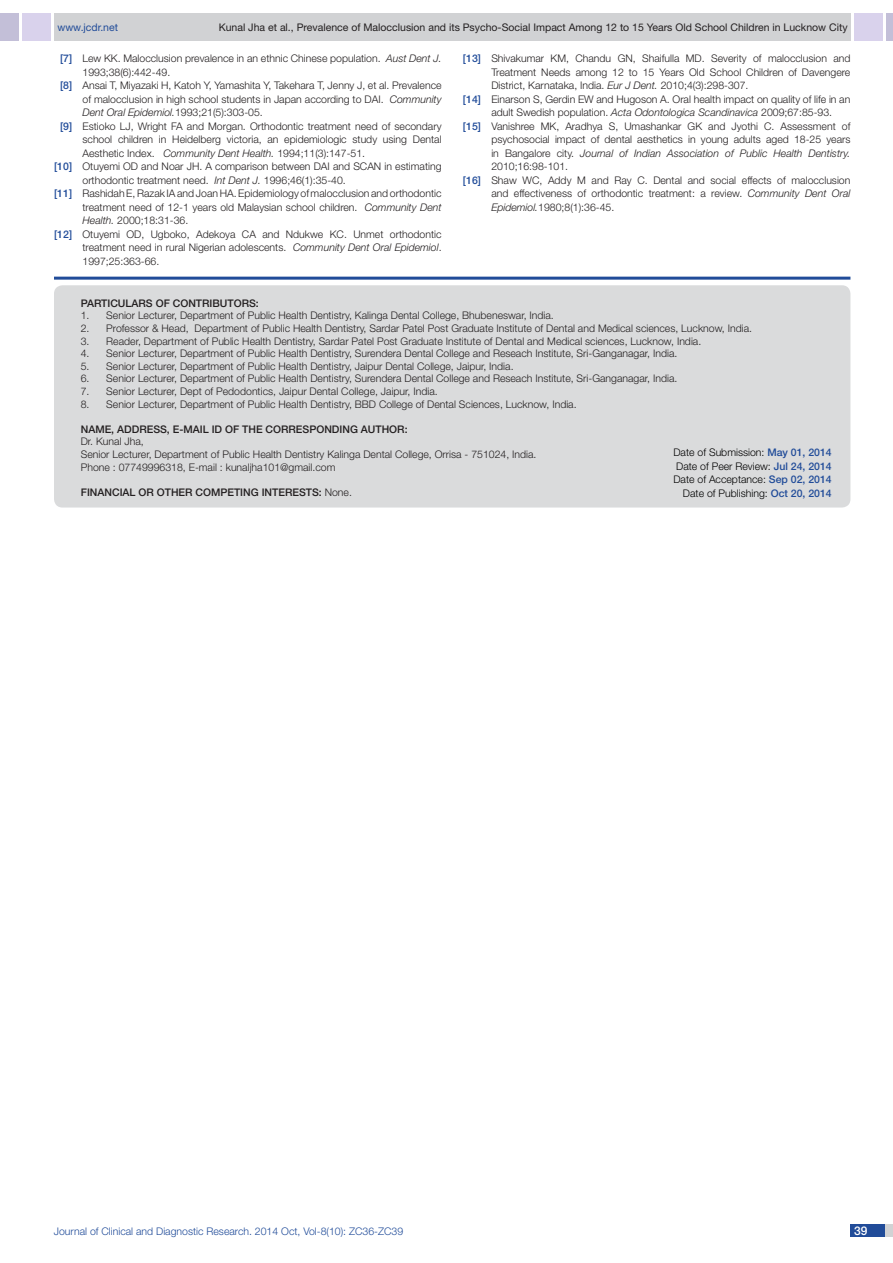
<style>
.page{position:relative;width:893px;height:1263px;background:#fff}
.page>*{position:absolute;margin:0;border:0;box-sizing:border-box;transform-origin:0 0}
.t1{font:500 12px "Helvetica Neue";color:#fff}
.con_particulars{font:300 10.5px "Helvetica Neue";color:#231f20}
.con_particulars-2{font:500 10.5px "Helvetica Neue";color:#231f20}
.t2{font:10.5px "Helvetica Neue";color:#231f20}
.t3{font:300 10.5px "Helvetica Neue";color:#000}
.t4{font:italic 300 10.5px "Helvetica Neue";color:#231f20}
.t5{font:300 10.5px "Helvetica Neue";color:#214c99}
.t6{font:10.5px "Helvetica Neue";color:#214c99}
.s1{font-weight:500;color:#214c99}
.s2{font-style:italic}
.s3{font-style:normal}
.s4{font-weight:300}
</style>
<div class="page">
<div style="left:54px;top:13px;width:796px;height:28px;background:#d1d2d4"></div>
<div style="left:0;top:13px;width:19px;height:28px;background:#c3bfd8"></div>
<div style="left:22px;top:13px;width:29px;height:28px;background:#d9d2ec"></div>
<div style="left:886px;top:13px;width:7px;height:28px;background:#c3bfd8"></div>
<div style="left:854px;top:13px;width:29px;height:28px;background:#d9d2ec"></div>
<div style="left:850px;top:1224px;width:43px;height:13px;background:#d1d2d4"></div>
<div style="left:850px;top:1224px;width:35px;height:13px;background:#214c99"></div>
<hr style="left:54px;top:277px;width:796px;height:3px;background:#214c99">
<div style="left:54px;top:285px;width:796px;height:222px;background:#dadbdc;border-radius:9px"></div>
<p class="t6" style="left:57px;top:21px;width:62px">www.jcdr.net</p>
<p class="t2" style="left:219px;top:21px;width:630px">Kunal Jha et al., Prevalence of Malocclusion and its Psycho-Social Impact Among 12 to 15 Years Old School Children in Lucknow City</p>
<p class="con_particulars" style="left:60px;top:52px;width:383px"><span class="s1">[7]</span> Lew KK. Malocclusion prevalence in an ethnic Chinese population. <span class="s2">Aust Dent J.</span></p>
<p class="con_particulars" style="left:82px;top:66px;width:89px">1993;38(6):442-49.</p>
<p class="con_particulars" style="left:60px;top:79px;width:383px"><span class="s1">[8]</span> Ansai T, Miyazaki H, Katoh Y, Yamashita Y, Takehara T, Jenny J, et al. Prevalence</p>
<p class="con_particulars" style="left:82px;top:93px;width:361px">of malocclusion in high school students in Japan according to DAI. <span class="s2">Community</span></p>
<p class="t4" style="left:82px;top:106px;width:182px">Dent Oral Epidemiol.<span class="s3">1993;21(5):303-05.</span></p>
<p class="con_particulars" style="left:60px;top:120px;width:383px"><span class="s1">[9]</span> Estioko LJ, Wright FA and Morgan. Orthodontic treatment need of secondary</p>
<p class="con_particulars" style="left:82px;top:133px;width:361px">school children in Heidelberg victoria, an epidemiologic study using Dental</p>
<p class="con_particulars" style="left:82px;top:147px;width:284px">Aesthetic Index. <span class="s2">Community Dent Health.</span> 1994;11(3):147-51.</p>
<p class="con_particulars" style="left:54px;top:160px;width:389px"><span class="s1">[10]</span> Otuyemi OD and Noar JH. A comparison between DAI and SCAN in estimating</p>
<p class="con_particulars" style="left:82px;top:174px;width:265px">orthodontic treatment need. <span class="s2">Int Dent J.</span> 1996;46(1):35-40.</p>
<p class="con_particulars" style="left:54px;top:187px;width:389px"><span class="s1">[11]</span> Rashidah E, Razak IA and Joan HA. Epidemiology of malocclusion and orthodontic</p>
<p class="con_particulars" style="left:82px;top:201px;width:361px">treatment need of 12-1 years old Malaysian school children. <span class="s2">Community Dent</span></p>
<p class="con_particulars" style="left:82px;top:214px;width:107px"><span class="s2">Health.</span> 2000;18:31-36.</p>
<p class="con_particulars" style="left:54px;top:228px;width:389px"><span class="s1">[12]</span> Otuyemi OD, Ugboko, Adekoya CA and Ndukwe KC. Unmet orthodontic</p>
<p class="con_particulars" style="left:82px;top:241px;width:361px">treatment need in rural Nigerian adolescents. <span class="s2">Community Dent Oral Epidemiol</span>.</p>
<p class="con_particulars" style="left:82px;top:255px;width:78px">1997;25:363-66.</p>
<p class="con_particulars" style="left:463px;top:52px;width:389px"><span class="s1">[13]</span> Shivakumar KM, Chandu GN, Shaifulla MD. Severity of malocclusion and</p>
<p class="con_particulars" style="left:491px;top:66px;width:361px">Treatment Needs among 12 to 15 Years Old School Children of Davengere</p>
<p class="con_particulars" style="left:491px;top:79px;width:259px">District, Karnataka, India. <span class="s2">Eur J Dent.</span> 2010;4(3):298-307.</p>
<p class="con_particulars" style="left:463px;top:93px;width:389px"><span class="s1">[14]</span> Einarson S, Gerdin EW and Hugoson A. Oral health impact on quality of life in an</p>
<p class="con_particulars" style="left:491px;top:106px;width:342px">adult Swedish population. <span class="s2">Acta Odontologica Scandinavica</span> 2009;67:85-93.</p>
<p class="con_particulars" style="left:463px;top:120px;width:389px"><span class="s1">[15]</span> Vanishree MK, Aradhya S, Umashankar GK and Jyothi C. Assessment of</p>
<p class="con_particulars" style="left:491px;top:133px;width:361px">psychosocial impact of dental aesthetics in young adults aged 18-25 years</p>
<p class="t4" style="left:491px;top:147px;width:361px"><span class="s3">in Bangalore city.</span> Journal of Indian Association of Public Health Dentistry.</p>
<p class="con_particulars" style="left:491px;top:160px;width:78px">2010;16:98-101.</p>
<p class="con_particulars" style="left:463px;top:174px;width:389px"><span class="s1">[16]</span> Shaw WC, Addy M and Ray C. Dental and social effects of malocclusion</p>
<p class="con_particulars" style="left:491px;top:187px;width:361px">and effectiveness of orthodontic treatment: a review. <span class="s2">Community Dent Oral</span></p>
<p class="con_particulars" style="left:491px;top:201px;width:124px"><span class="s2">Epidemiol.</span>1980;8(1):36-45.</p>
<p class="con_particulars-2" style="left:81px;top:297px;width:28px">PARTICULA</p>
<p class="con_particulars-2" style="left:139px;top:297px;width:43px">RS OF CONT</p>
<p class="con_particulars-2" style="left:202px;top:297px;width:15px">RIBUTO</p>
<p class="con_particulars-2" style="left:242px;top:297px;width:19px">RS:</p>
<p class="con_particulars" style="left:81px;top:309px;width:475px">1. Senior Lecturer, Department of Public Health Dentistry, Kalinga Dental College, Bhubeneswar, India.</p>
<p class="con_particulars" style="left:81px;top:322px;width:673px">2. Professor &amp; Head, Department of Public Health Dentistry, Sardar Patel Post Graduate Institute of Dental and Medical sciences, Lucknow, India.</p>
<p class="con_particulars" style="left:81px;top:334px;width:622px">3. Reader, Department of Public Health Dentistry, Sardar Patel Post Graduate Institute of Dental and Medical sciences, Lucknow, India.</p>
<p class="con_particulars" style="left:81px;top:347px;width:598px">4. Senior Lecturer, Department of Public Health Dentistry, Surendera Dental College and Reseach Institute, Sri-Ganganagar, India.</p>
<p class="con_particulars" style="left:81px;top:360px;width:434px">5. Senior Lecturer, Department of Public Health Dentistry, Jaipur Dental College, Jaipur, India.</p>
<p class="con_particulars" style="left:81px;top:372px;width:598px">6. Senior Lecturer, Department of Public Health Dentistry, Surendera Dental College and Reseach Institute, Sri-Ganganagar, India.</p>
<p class="con_particulars" style="left:81px;top:385px;width:358px">7. Senior Lecturer, Dept of Pedodontics, Jaipur Dental College, Jaipur, India.</p>
<p class="con_particulars" style="left:81px;top:397px;width:497px">8. Senior Lecturer, Department of Public Health Dentistry, BBD College of Dental Sciences, Lucknow, India.</p>
<p class="con_particulars-2" style="left:81px;top:423px;width:9px">NAM</p>
<p class="con_particulars-2" style="left:105px;top:423px;width:86px">E, ADDRESS, E-MAIL</p>
<p class="con_particulars-2" style="left:212px;top:423px;width:135px">ID OF TH E CORRESPON DING</p>
<p class="con_particulars-2" style="left:361px;top:423px;width:9px">AUTHO</p>
<p class="con_particulars-2" style="left:397px;top:423px;width:12px">R:</p>
<p class="con_particulars" style="left:81px;top:435px;width:65px">Dr. Kunal Jha,</p>
<p class="con_particulars" style="left:81px;top:448px;width:457px">Senior Lecturer, Department of Public Health Dentistry Kalinga Dental College, Orrisa - 751024, India.</p>
<p class="con_particulars" style="left:81px;top:460px;width:256px">Phone : 07749996318, E-mail : kunaljha101@gmail.com</p>
<p class="con_particulars-2" style="left:81px;top:486px;width:84px">FINANCIAL OR OTH</p>
<p class="con_particulars-2" style="left:179px;top:486px;width:26px">ER COM</p>
<p class="con_particulars-2" style="left:220px;top:486px;width:21px">PETING</p>
<p class="con_particulars-2" style="left:262px;top:486px;width:92px">INTERESTS: <span class="s4">None.</span></p>
<p class="t3" style="left:673px;top:446px;width:160px">Date of Submission: <span class="s1">MAY 01, 2014</span></p>
<p class="t3" style="left:676px;top:459px;width:157px">Date of Peer Review: <span class="s1">JUL 24, 2014</span></p>
<p class="t3" style="left:673px;top:473px;width:160px">Date of Acceptance: <span class="s1">SEP 02, 2014</span></p>
<p class="t3" style="left:683px;top:486px;width:150px">Date of Publishing: <span class="s1">OCT 20, 2014</span></p>
<p class="t5" style="left:54px;top:1225px;width:351px">Journal of Clinical and Diagnostic Research. 2014 Oct, Vol-8(10): ZC36-ZC39</p>
<p class="t1" style="left:854px;top:1223px;width:15px">39</p>
</div>
